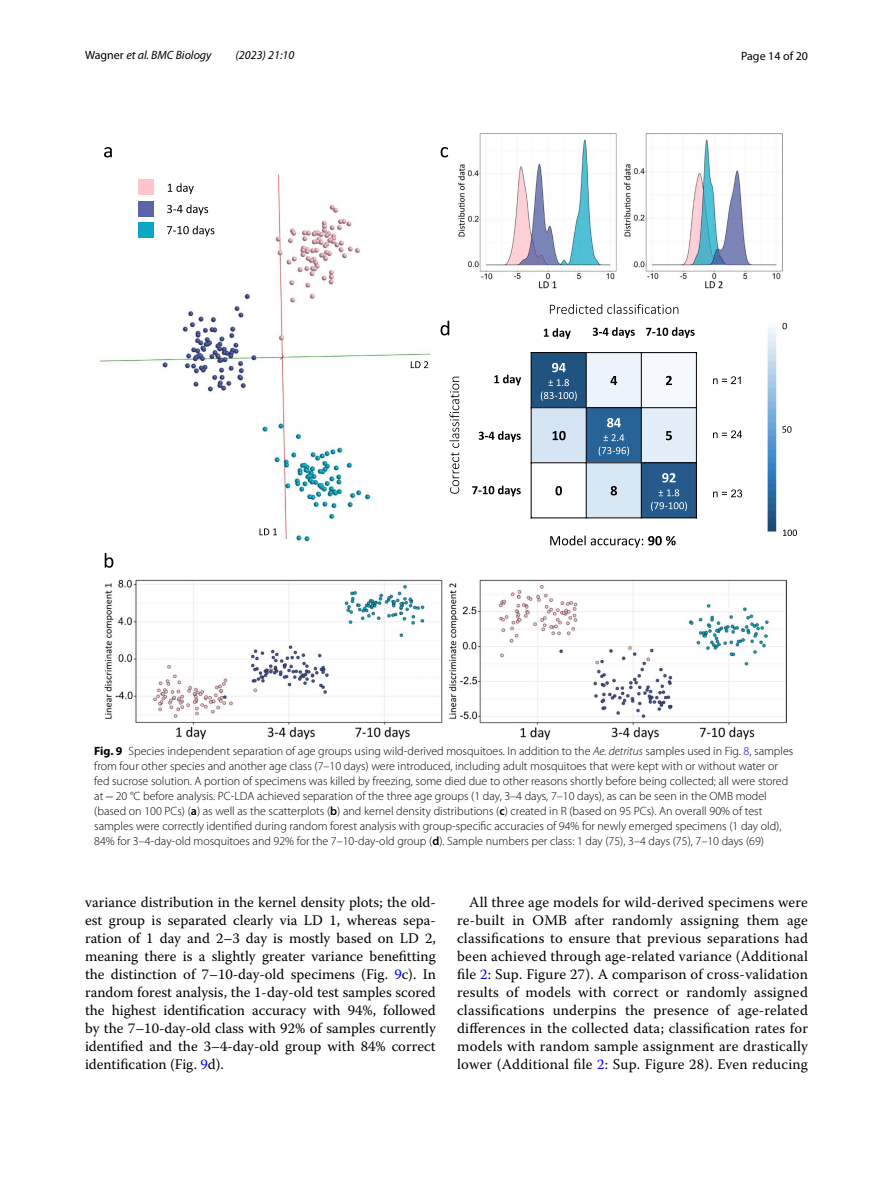
<style>
.page{position:relative;width:893px;height:1187px;background:#fff}
.page>*{position:absolute;margin:0;border:0;box-sizing:border-box;transform-origin:0 0}
.t1{font:14.7px/18px "Warnock Pro";letter-spacing:.01em;color:#000;text-align:justify}
.t2{font:300 12px/15px "Myriad Pro";color:#000}
.t3{font:italic 12px "Myriad Pro";color:#000}
.t4{font:12px "Myriad Pro";color:#000}
.s1{font-style:normal}
.s2{font-weight:700}
.s3{font-style:italic}
.s4{color:#00f}
.s5{font-family:"MTSY";font-weight:400}
.s6{font-weight:600}
</style>
<div class="page">
<img style="left:100px;top:133px;width:686px;height:606px">
<div style="left:531px;top:352px;width:55px;height:55px;background:#215381"></div>
<div style="left:586px;top:352px;width:55px;height:55px;background:#ecf3fa"></div>
<div style="left:641px;top:352px;width:55px;height:55px;background:#f5f9fd"></div>
<div style="left:531px;top:407px;width:55px;height:56px;background:#d5e5f3"></div>
<div style="left:586px;top:407px;width:55px;height:56px;background:#286398"></div>
<div style="left:641px;top:407px;width:55px;height:56px;background:#e4eef8"></div>
<div style="left:531px;top:463px;width:55px;height:55px;background:#fff"></div>
<div style="left:586px;top:463px;width:55px;height:55px;background:#d8e7f4"></div>
<div style="left:641px;top:463px;width:55px;height:55px;background:#255a8b"></div>
<hr style="left:586px;top:352px;width:1px;height:166px;background:#000">
<hr style="left:641px;top:352px;width:1px;height:166px;background:#000">
<hr style="left:531px;top:407px;width:166px;height:1px;background:#000">
<hr style="left:531px;top:462px;width:166px;height:1px;background:#000">
<hr style="left:531px;top:352px;width:1px;height:166px;background:#000">
<hr style="left:696px;top:352px;width:1px;height:166px;background:#000">
<hr style="left:531px;top:352px;width:166px;height:1px;background:#000">
<hr style="left:531px;top:517px;width:166px;height:1px;background:#000">
<svg style="left:552px;top:363px;width:14px;height:9px"></svg>
<svg style="left:541px;top:379px;width:36px;height:22px"></svg>
<svg style="left:610px;top:376px;width:7px;height:9px"></svg>
<svg style="left:666px;top:376px;width:6px;height:9px"></svg>
<svg style="left:553px;top:431px;width:13px;height:9px"></svg>
<svg style="left:607px;top:418px;width:14px;height:9px"></svg>
<svg style="left:599px;top:434px;width:30px;height:22px"></svg>
<svg style="left:666px;top:431px;width:6px;height:9px"></svg>
<svg style="left:555px;top:486px;width:7px;height:9px"></svg>
<svg style="left:611px;top:486px;width:6px;height:9px"></svg>
<svg style="left:662px;top:473px;width:14px;height:9px"></svg>
<svg style="left:651px;top:489px;width:36px;height:22px"></svg>
<svg style="left:472px;top:485px;width:49px;height:11px"></svg>
<svg style="left:544px;top:328px;width:27px;height:11px"></svg>
<svg style="left:494px;top:374px;width:27px;height:11px"></svg>
<svg style="left:479px;top:431px;width:42px;height:11px"></svg>
<svg style="left:713px;top:376px;width:28px;height:8px"></svg>
<svg style="left:713px;top:430px;width:29px;height:8px"></svg>
<svg style="left:449px;top:376px;width:10px;height:117px"></svg>
<svg style="left:550px;top:304px;width:128px;height:10px"></svg>
<svg style="left:713px;top:489px;width:29px;height:8px"></svg>
<svg style="left:646px;top:327px;width:49px;height:11px"></svg>
<svg style="left:593px;top:327px;width:42px;height:11px"></svg>
<svg style="left:550px;top:535px;width:126px;height:12px"></svg>
<svg style="left:783px;top:529px;width:14px;height:7px"></svg>
<svg style="left:782px;top:323px;width:5px;height:6px"></svg>
<svg style="left:782px;top:426px;width:9px;height:6px"></svg>
<svg style="left:441px;top:320px;width:8px;height:15px"></svg>
<div style="left:138px;top:201px;width:15px;height:15px;background:#5965a6"></div>
<div style="left:139px;top:180px;width:15px;height:15px;background:#ffc4ce"></div>
<svg style="left:168px;top:183px;width:26px;height:11px"></svg>
<svg style="left:167px;top:204px;width:41px;height:11px"></svg>
<div style="left:138px;top:223px;width:15px;height:15px;background:#0aa7c6"></div>
<svg style="left:167px;top:226px;width:47px;height:10px"></svg>
<svg style="left:104px;top:147px;width:8px;height:10px"></svg>
<svg style="left:260px;top:528px;width:17px;height:7px"></svg>
<svg style="left:411px;top:361px;width:17px;height:7px"></svg>
<svg style="left:441px;top:147px;width:7px;height:10px"></svg>
<svg style="left:105px;top:553px;width:8px;height:14px"></svg>
<p class="t3" style="left:85px;top:48px;width:128px"><span class="s1">Wagner</span> et al. BMC Biology</p>
<p class="t3" style="left:236px;top:48px;width:60px">(2023) 21:10</p>
<p class="t4" style="left:741px;top:48px;width:68px">Page 14 of 20</p>
<p class="t2" style="left:94px;top:743px;width:701px"><span class="s2">Fig. 9</span> Species independent separation of age groups using wild-derived mosquitoes. In addition to the <span class="s3">Ae. detritus</span> samples used in Fig. <span class="s4">8</span>, samples from four other species and another age class (7–10 days) were introduced, including adult mosquitoes that were kept with or without water or fed sucrose solution. A portion of specimens was killed by freezing, some died due to other reasons shortly before being collected; all were stored at<span class="s5">−</span>20 °C before analysis. PC-LDA achieved separation of the three age groups (1 day, 3–4 days, 7–10 days), as can be seen in the OMB model (based on 100 PCs) (<span class="s6">a</span>) as well as the scatterplots (<span class="s6">b</span>) and kernel density distributions (<span class="s6">c</span>) created in R (based on 95 PCs). An overall 90% of test samples were correctly identified during random forest analysis with group-specific accuracies of 94% for newly emerged specimens (1 day old), 84% for 3–4-day-old mosquitoes and 92% for the 7–10-day-old group (<span class="s6">d</span>). Sample numbers per class: 1 day (75), 3–4 days (75), 7–10 days (69)</p>
<p class="t1" style="left:85px;top:892px;width:352px">variance distribution in the kernel density plots; the old&shy;est group is separated clearly via LD 1, whereas sepa&shy;ration of 1 day and 2–3 day is mostly based on LD 2, meaning there is a slightly greater variance benefitting the distinction of 7–10-day-old specimens (Fig. <span class="s4">9</span>c). In random forest analysis, the 1-day-old test samples scored the highest identification accuracy with 94%, followed by the 7–10-day-old class with 92% of samples currently identified and the 3–4-day-old group with 84% correct identification (Fig. <span class="s4">9</span>d).</p>
<p class="t1" style="left:457px;top:892px;width:352px;text-indent:12px">All three age models for wild-derived specimens were re-built in OMB after randomly assigning them age classifications to ensure that previous separations had been achieved through age-related variance (Additional file <span class="s4">2</span>: Sup. Figure 27). A comparison of cross-validation results of models with correct or randomly assigned classifications underpins the presence of age-related differences in the collected data; classification rates for models with random sample assignment are drastically lower (Additional file <span class="s4">2</span>: Sup. Figure 28). Even reducing</p>
</div>
